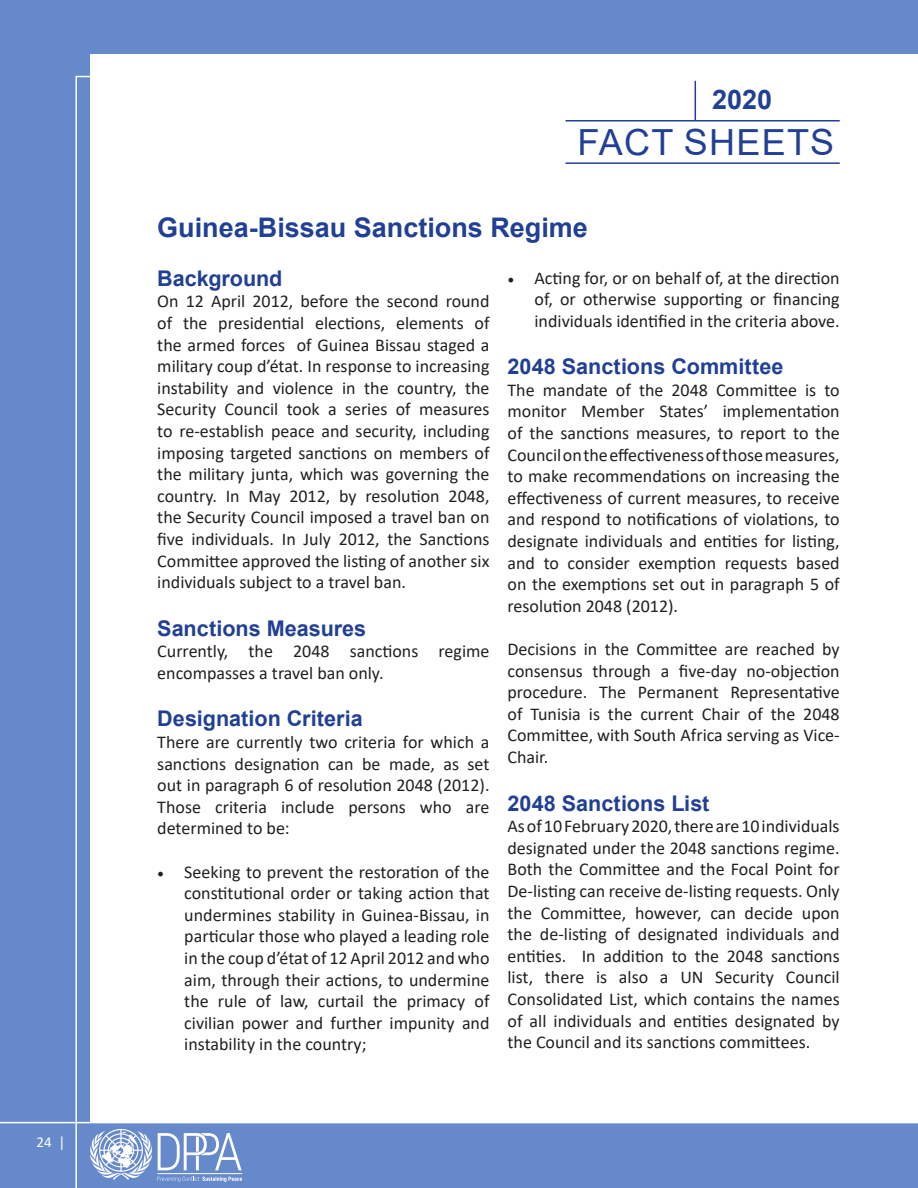
<style>
.page{position:relative;width:918px;height:1188px;background:#fff}
.page>*{position:absolute;margin:0;border:0;box-sizing:border-box;transform-origin:0 0}
.t1{font:36px "Arial";letter-spacing:.035em;color:#214095}
.t2{font:700 27px "Arial";color:#214095}
.t3{font:700 21.6px "Arial";color:#214095}
.t4{font:18px/21.6px "Calibri";color:#231f20;text-align:justify}
.t5{font:15px "Calibri";color:#fff}
.s1{font-family:"Minion Pro"}
</style>
<div class="page">
<div style="left:0;top:0;width:90px;height:1188px;background:#6689cc"></div>
<div style="left:0;top:1122px;width:918px;height:66px;background:#6689cc"></div>
<svg style="left:76px;top:76px;width:14px;height:1px"></svg>
<div style="left:0;top:0;width:918px;height:54px;background:#6689cc"></div>
<hr style="left:0;top:1122px;width:918px;height:1px;background:#fff">
<hr style="left:75px;top:77px;width:2px;height:1111px;background:#fff">
<svg style="left:90px;top:1129px;width:152px;height:53px"></svg>
<hr style="left:566px;top:120px;width:274px;height:2px;background:#214095">
<hr style="left:566px;top:162px;width:274px;height:2px;background:#214095">
<hr style="left:695px;top:81px;width:1px;height:39px;background:#214095">
<p class="t5" style="left:36px;top:1132px;width:30px">24 |</p>
<p class="t2" style="left:712px;top:80px;width:62px">2020</p>
<p class="t1" style="left:578px;top:118px;width:258px">FACT SHEETS</p>
<p class="t2" style="left:157px;top:208px;width:432px">Guinea-Bissau Sanctions Regime</p>
<p class="t3" style="left:157px;top:263px;width:127px">Background</p>
<p class="t4" style="left:157px;top:290px;width:334px">On 12 April 2012, before the second round of the presidential elections, elements of the armed forces of Guinea Bissau staged a military coup d’état. In response to increasing instability and violence in the country, the Security Council took a series of measures to re-establish peace and security, including imposing targeted sanctions on members of the military junta, which was governing the country. In May 2012, by resolution 2048, the Security Council imposed a travel ban on five individuals. In July 2012, the Sanctions Committee approved the listing of another six individuals subject to a travel ban.</p>
<p class="t3" style="left:157px;top:613px;width:211px">Sanctions Measures</p>
<p class="t4" style="left:157px;top:640px;width:334px">Currently, the 2048 sanctions regime encompasses a travel ban only.</p>
<p class="t3" style="left:157px;top:704px;width:207px">Designation Criteria</p>
<p class="t4" style="left:157px;top:731px;width:334px">There are currently two criteria for which a sanctions designation can be made, as set out in paragraph 6 of resolution 2048 (2012).<br>Those criteria include persons who are determined to be:</p>
<p class="t4" style="left:184px;top:860px;width:307px;text-indent:-27px"><span class="s1">•</span> Seeking to prevent the restoration of the constitutional order or taking action that undermines stability in Guinea-Bissau, in particular those who played a leading role in the coup d’état of 12 April 2012 and who aim, through their actions, to undermine the rule of law, curtail the primacy of civilian power and further impunity and instability in the country;</p>
<p class="t4" style="left:535px;top:266px;width:307px;text-indent:-27px"><span class="s1">•</span> Acting for, or on behalf of, at the direction of, or otherwise supporting or financing individuals identified in the criteria above.</p>
<p class="t3" style="left:508px;top:351px;width:278px">2048 Sanctions Committee</p>
<p class="t4" style="left:508px;top:379px;width:334px">The mandate of the 2048 Committee is to monitor Member States’ implementation of the sanctions measures, to report to the Council on the effectiveness of those measures, to make recommendations on increasing the effectiveness of current measures, to receive and respond to notifications of violations, to designate individuals and entities for listing, and to consider exemption requests based on the exemptions set out in paragraph 5 of resolution 2048 (2012).</p>
<p class="t4" style="left:508px;top:638px;width:334px">Decisions in the Committee are reached by consensus through a five-day no-objection procedure. The Permanent Representative of Tunisia is the current Chair of the 2048<br>Committee, with South Africa serving as Vice-Chair.</p>
<p class="t3" style="left:508px;top:788px;width:203px">2048 Sanctions List</p>
<p class="t4" style="left:508px;top:815px;width:334px">As of 10 February 2020, there are 10 individuals designated under the 2048 sanctions regime.<br>Both the Committee and the Focal Point for De-listing can receive de-listing requests. Only the Committee, however, can decide upon the de-listing of designated individuals and entities. In addition to the 2048 sanctions list, there is also a UN Security Council Consolidated List, which contains the names of all individuals and entities designated by the Council and its sanctions committees.</p>
</div>
